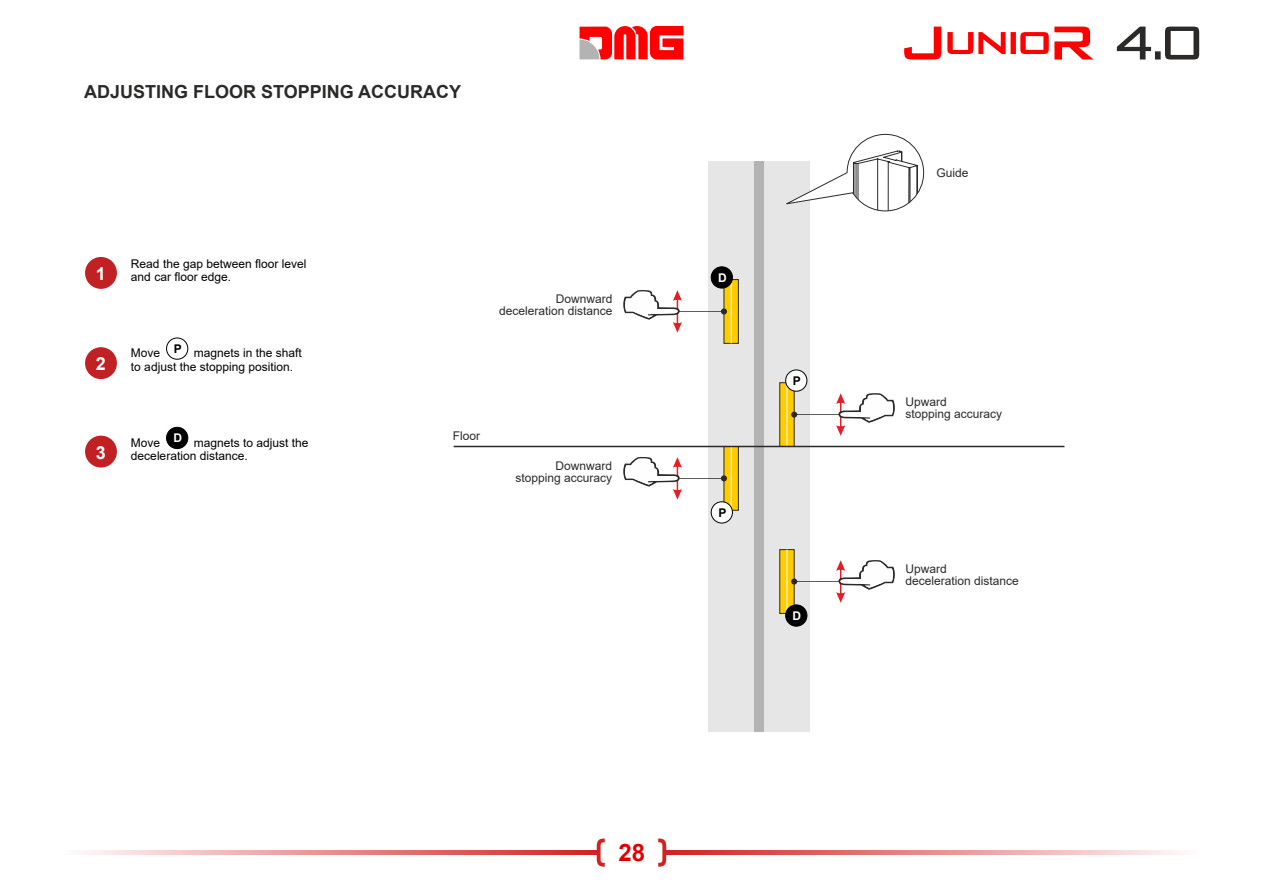
<style>
.page{position:relative;width:1263px;height:893px;background:#fff}
.page>*{position:absolute;margin:0;border:0;box-sizing:border-box;transform-origin:0 0}
.t1{font:700 24px "Arial";color:#e10000}
.t2{font:700 18px "Arial";color:#2b2a29}
.t3{font:700 18px "Arial";color:#fefefe}
.t4{font:12px/13.4px "Arial";color:#000}
.t5{font:12px/12px "Arial";color:#2b2a29}
.t6{font:700 12px "Arial";color:#000}
.t7{font:700 12px "Arial";color:#fff}
</style>
<div class="page">
<svg style="left:669px;top:850px;width:510px;height:5px;background:#e78a8c"></svg>
<svg style="left:596px;top:838px;width:9px;height:29px"></svg>
<svg style="left:658px;top:838px;width:11px;height:29px"></svg>
<svg style="left:85px;top:850px;width:514px;height:5px;background:#e6898b"></svg>
<svg style="left:579px;top:26px;width:104px;height:34px"></svg>
<svg style="left:1117px;top:27px;width:82px;height:33px"></svg>
<svg style="left:904px;top:27px;width:189px;height:33px"></svg>
<div style="left:764px;top:161px;width:46px;height:571px;background:#e6e6e6"></div>
<div style="left:708px;top:161px;width:46px;height:571px;background:#e6e6e6"></div>
<div style="left:754px;top:161px;width:10px;height:571px;background:#b3b3b3"></div>
<hr style="left:454px;top:446px;width:610px;height:1px;background:#2b2a29">
<svg style="left:786px;top:134px;width:138px;height:77px"></svg>
<svg style="left:623px;top:279px;width:116px;height:65px"></svg>
<svg style="left:779px;top:382px;width:116px;height:64px"></svg>
<svg style="left:623px;top:447px;width:116px;height:64px"></svg>
<svg style="left:779px;top:549px;width:116px;height:65px"></svg>
<div style="left:85px;top:257px;width:32px;height:32px;background:#c12122;border-radius:50%"></div>
<div style="left:85px;top:436px;width:32px;height:31px;background:#c12122;border-radius:50%"></div>
<div style="left:85px;top:347px;width:32px;height:32px;background:#c12122;border-radius:50%"></div>
<div style="left:711px;top:502px;width:22px;height:21px;background:#fff;border:1px solid #000;border-radius:50%"></div>
<div style="left:785px;top:370px;width:22px;height:21px;background:#fff;border:1px solid #000;border-radius:50%"></div>
<div style="left:711px;top:267px;width:22px;height:21px;background:#000;border:1px solid #000;border-radius:50%"></div>
<div style="left:785px;top:605px;width:22px;height:21px;background:#000;border:1px solid #000;border-radius:50%"></div>
<div style="left:166px;top:427px;width:22px;height:22px;background:#000;border:1px solid #000;border-radius:50%"></div>
<div style="left:166px;top:338px;width:22px;height:21px;background:#fff;border:1px solid #000;border-radius:50%"></div>
<h2 class="t2" style="left:84px;top:85px;width:378px">ADJUSTING FLOOR STOPPING ACCURACY</h2>
<h2 class="t3" style="left:96px;top:267px;width:12px">1</h2>
<h2 class="t3" style="left:96px;top:357px;width:12px">2</h2>
<h2 class="t3" style="left:96px;top:446px;width:12px">3</h2>
<p class="t4" style="left:131px;top:258px;width:177px">Read the gap between floor level and car floor edge.</p>
<p class="t6" style="left:174px;top:344px;width:10px">P</p>
<p class="t4" style="left:131px;top:347px;width:172px;text-indent:63px">magnets in the shaft to adjust the stopping position.</p>
<p class="t4" style="left:131px;top:347px;width:31px">Move</p>
<p class="t7" style="left:173px;top:433px;width:10px">D</p>
<p class="t4" style="left:131px;top:437px;width:179px;text-indent:63px">magnets to adjust the deceleration distance.</p>
<p class="t4" style="left:131px;top:437px;width:31px">Move</p>
<p class="t5" style="left:499px;top:294px;width:115px;text-align:right">Downward deceleration distance</p>
<p class="t5" style="left:453px;top:431px;width:29px">Floor</p>
<p class="t5" style="left:515px;top:461px;width:98px;text-align:right">Downward stopping accuracy</p>
<p class="t7" style="left:718px;top:273px;width:10px">D</p>
<p class="t6" style="left:718px;top:508px;width:10px">P</p>
<p class="t6" style="left:793px;top:376px;width:10px">P</p>
<p class="t7" style="left:793px;top:611px;width:10px">D</p>
<h1 class="t1" style="left:618px;top:844px;width:28px">28</h1>
<p class="t5" style="left:936px;top:168px;width:34px">Guide</p>
<p class="t5" style="left:905px;top:397px;width:98px">Upward<br>stopping accuracy</p>
<p class="t5" style="left:905px;top:564px;width:115px">Upward<br>deceleration distance</p>
</div>
